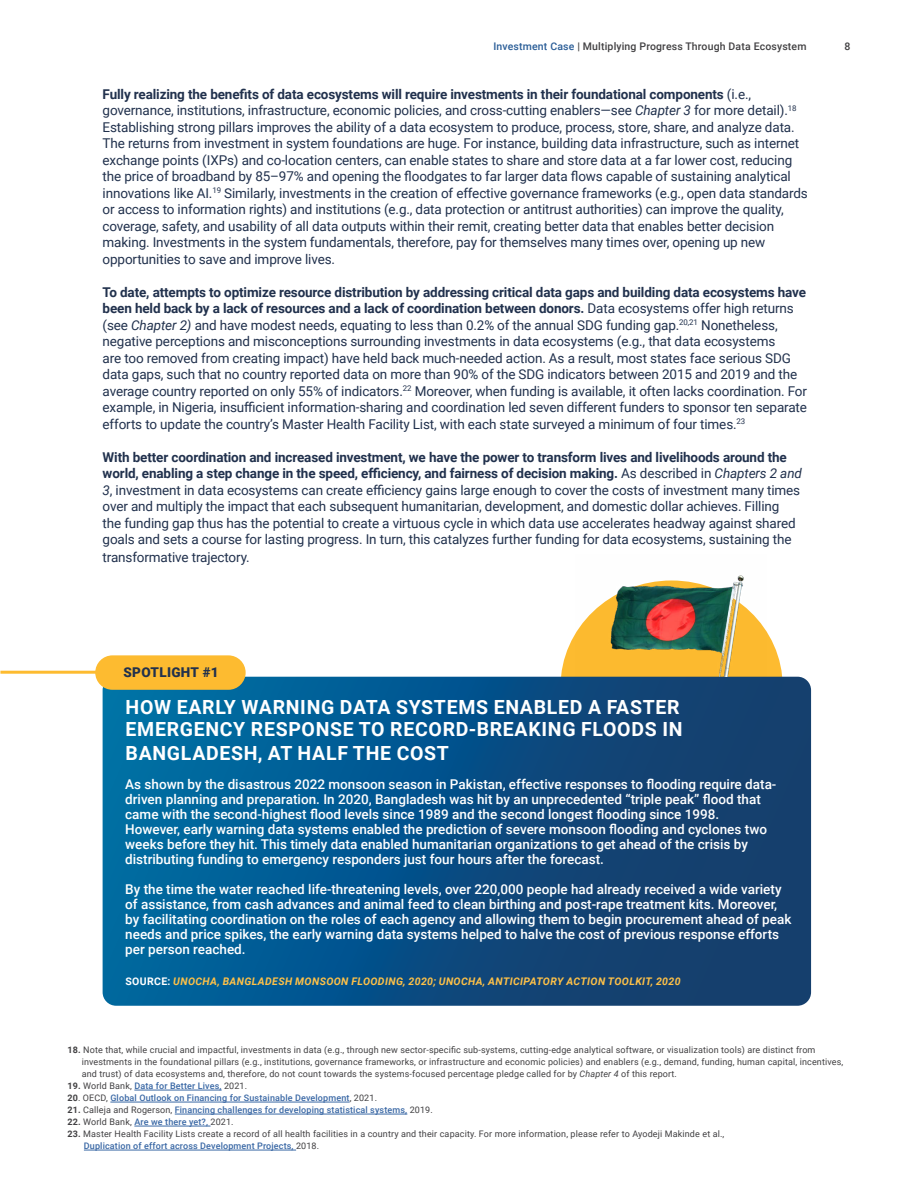
<style>
.page{position:relative;width:918px;height:1188px;background:#fff}
.page>*{position:absolute;margin:0;border:0;box-sizing:border-box;transform-origin:0 0}
.t1{font:700 19.5px/23.2px "Roboto";letter-spacing:.035em;color:#fff}
.t2{font:13.5px/16.5px "Roboto";letter-spacing:-.01em;color:#21314d}
.t3{font:500 13.5px/15px "Roboto";color:#fff}
.t4{font:900 13.5px "Roboto";letter-spacing:.025em;color:#21314d}
.t5{font:italic 700 10.5px "Roboto";letter-spacing:.035em;color:#fec148}
.t6{font:500 10.5px "Roboto";letter-spacing:.015em;color:#414042}
.t7{font:9px/12px "Roboto";letter-spacing:.015em;color:#414042}
.t8{font:500 9px "Roboto";letter-spacing:.015em;color:#3a68a5}
.s1{color:#2a5d97}
.s2{font-weight:700}
.s3{font-style:italic}
.s4{font-style:normal;color:#fff}
.s5{font-weight:700;color:#414042}
.s6{font-weight:400;color:#414042}
.s7{font-weight:500;color:#3a68a5}
</style>
<div class="page">
<svg style="left:561px;top:632px;width:222px;height:45px"></svg>
<svg style="left:103px;top:677px;width:708px;height:329px;background:#095085"></svg>
<hr style="left:0;top:671px;width:165px;height:3px;background:#fdbb30">
<div style="left:95px;top:655px;width:151px;height:35px;background:#fdbb30;border-radius:17px"></div>
<img style="left:575px;top:575px;width:192px;height:102px">
<hr style="left:134px;top:1090px;width:88px;height:1px;background:#3a68a5">
<hr style="left:110px;top:1102px;width:240px;height:1px;background:#3a68a5">
<hr style="left:175px;top:1114px;width:232px;height:1px;background:#3a68a5">
<hr style="left:134px;top:1126px;width:77px;height:1px;background:#3a68a5">
<hr style="left:84px;top:1150px;width:212px;height:1px;background:#3a68a5">
<p class="t6" style="left:493px;top:39px;width:315px"><span class="s1">Investment Case</span> | Multiplying Progress Through Data Ecosystem</p>
<p class="t6" style="left:845px;top:39px;width:7px">8</p>
<p class="t2" style="left:103px;top:85px;width:707px"><span class="s2">Fully realizing the benefits of data ecosystems will require investments in their foundational components</span> (i.e., governance, institutions, infrastructure, economic policies, and cross-cutting enablers—see <span class="s3">Chapter 3</span> for more detail).<sup>18<br></sup>Establishing strong pillars improves the ability of a data ecosystem to produce, process, store, share, and analyze data.<br>The returns from investment in system foundations are huge. For instance, building data infrastructure, such as internet exchange points (IXPs) and co-location centers, can enable states to share and store data at a far lower cost, reducing the price of broadband by 85–97% and opening the floodgates to far larger data flows capable of sustaining analytical innovations like AI.<sup>19</sup> Similarly, investments in the creation of effective governance frameworks (e.g., open data standards or access to information rights) and institutions (e.g., data protection or antitrust authorities) can improve the quality, coverage, safety, and usability of all data outputs within their remit, creating better data that enables better decision making. Investments in the system fundamentals, therefore, pay for themselves many times over, opening up new opportunities to save and improve lives.</p>
<p class="t2" style="left:103px;top:283px;width:706px"><span class="s2">To date, attempts to optimize resource distribution by addressing critical data gaps and building data ecosystems have been held back by a lack of resources and a lack of coordination between donors.</span> Data ecosystems offer high returns (see <span class="s3">Chapter 2)</span> and have modest needs, equating to less than 0.2% of the annual SDG funding gap.<sup>20,21</sup> Nonetheless, negative perceptions and misconceptions surrounding investments in data ecosystems (e.g., that data ecosystems<br>are too removed from creating impact) have held back much-needed action. As a result, most states face serious SDG data gaps, such that no country reported data on more than 90% of the SDG indicators between 2015 and 2019 and the average country reported on only 55% of indicators.<sup>22</sup> Moreover, when funding is available, it often lacks coordination. For example, in Nigeria, insufficient information-sharing and coordination led seven different funders to sponsor ten separate efforts to update the country’s Master Health Facility List, with each state surveyed a minimum of four times.<sup>23</sup></p>
<p class="t2" style="left:103px;top:448px;width:701px"><span class="s2">With better coordination and increased investment, we have the power to transform lives and livelihoods around the world, enabling a step change in the speed, efficiency, and fairness of decision making.</span> As described in <span class="s3">Chapters 2 and 3</span>, investment in data ecosystems can create efficiency gains large enough to cover the costs of investment many times over and multiply the impact that each subsequent humanitarian, development, and domestic dollar achieves. Filling<br>the funding gap thus has the potential to create a virtuous cycle in which data use accelerates headway against shared goals and sets a course for lasting progress. In turn, this catalyzes further funding for data ecosystems, sustaining the</p>
<p class="t2" style="left:103px;top:549px;width:149px">transformative trajectory.</p>
<p class="t4" style="left:124px;top:662px;width:97px">SPOTLIGHT #1</p>
<h1 class="t1" style="left:126px;top:694px;width:558px">HOW EARLY WARNING DATA SYSTEMS ENABLED A FASTER<br>EMERGENCY RESPONSE TO RECORD-BREAKING FLOODS IN<br>BANGLADESH, AT HALF THE COST</h1>
<p class="t3" style="left:125px;top:776px;width:653px">As shown by the disastrous 2022 monsoon season in Pakistan, effective responses to flooding require data&shy;driven planning and preparation. In 2020, Bangladesh was hit by an unprecedented “triple peak” flood that came with the second-highest flood levels since 1989 and the second longest flooding since 1998.<br>However, early warning data systems enabled the prediction of severe monsoon flooding and cyclones two weeks before they hit. This timely data enabled humanitarian organizations to get ahead of the crisis by distributing funding to emergency responders just four hours after the forecast.</p>
<p class="t3" style="left:125px;top:881px;width:668px">By the time the water reached life-threatening levels, over 220,000 people had already received a wide variety of assistance, from cash advances and animal feed to clean birthing and post-rape treatment kits. Moreover, by facilitating coordination on the roles of each agency and allowing them to begin procurement ahead of peak needs and price spikes, the early warning data systems helped to halve the cost of previous response efforts per person reached.</p>
<p class="t5" style="left:125px;top:974px;width:557px"><span class="s4">SOURCE:</span> UNOCHA, BANGLADESH MONSOON FLOODING, 2020; UNOCHA, ANTICIPATORY ACTION TOOLKIT, 2020</p>
<p class="t7" style="left:82px;top:1044px;width:763px;text-indent:-14px"><span class="s2">18.</span> Note that, while crucial and impactful, investments in data (e.g., through new sector-specific sub-systems, cutting-edge analytical software, or visualization tools) are distinct from investments in the foundational pillars (e.g., institutions, governance frameworks, or infrastructure and economic policies) and enablers (e.g., demand, funding, human capital, incentives, and trust) of data ecosystems and, therefore, do not count towards the systems-focused percentage pledge called for by <span class="s3">Chapter 4</span> of this report.</p>
<p class="t8" style="left:68px;top:1080px;width:181px"><span class="s5">19.</span> <span class="s6">World Bank,</span> Data for Better Lives, <span class="s6">2021.</span></p>
<p class="t8" style="left:68px;top:1092px;width:311px"><span class="s5">20</span><span class="s6">. OECD,</span> Global Outlook on Financing for Sustainable Development<span class="s6">, 2021.</span></p>
<p class="t8" style="left:68px;top:1104px;width:367px"><span class="s5">21.</span> <span class="s6">Calleja and Rogerson,</span> Financing challenges for developing statistical systems, <span class="s6">2019.</span></p>
<p class="t7" style="left:68px;top:1116px;width:168px"><span class="s2">22.</span> World Bank, <span class="s7">Are we there yet?,</span> 2021.</p>
<p class="t7" style="left:84px;top:1128px;width:642px;text-indent:-16px"><span class="s2">23.</span> Master Health Facility Lists create a record of all health facilities in a country and their capacity. For more information, please refer to Ayodeji Makinde et al.,<br><span class="s7">Duplication of effort across Development Projects,</span> 2018.</p>
</div>
